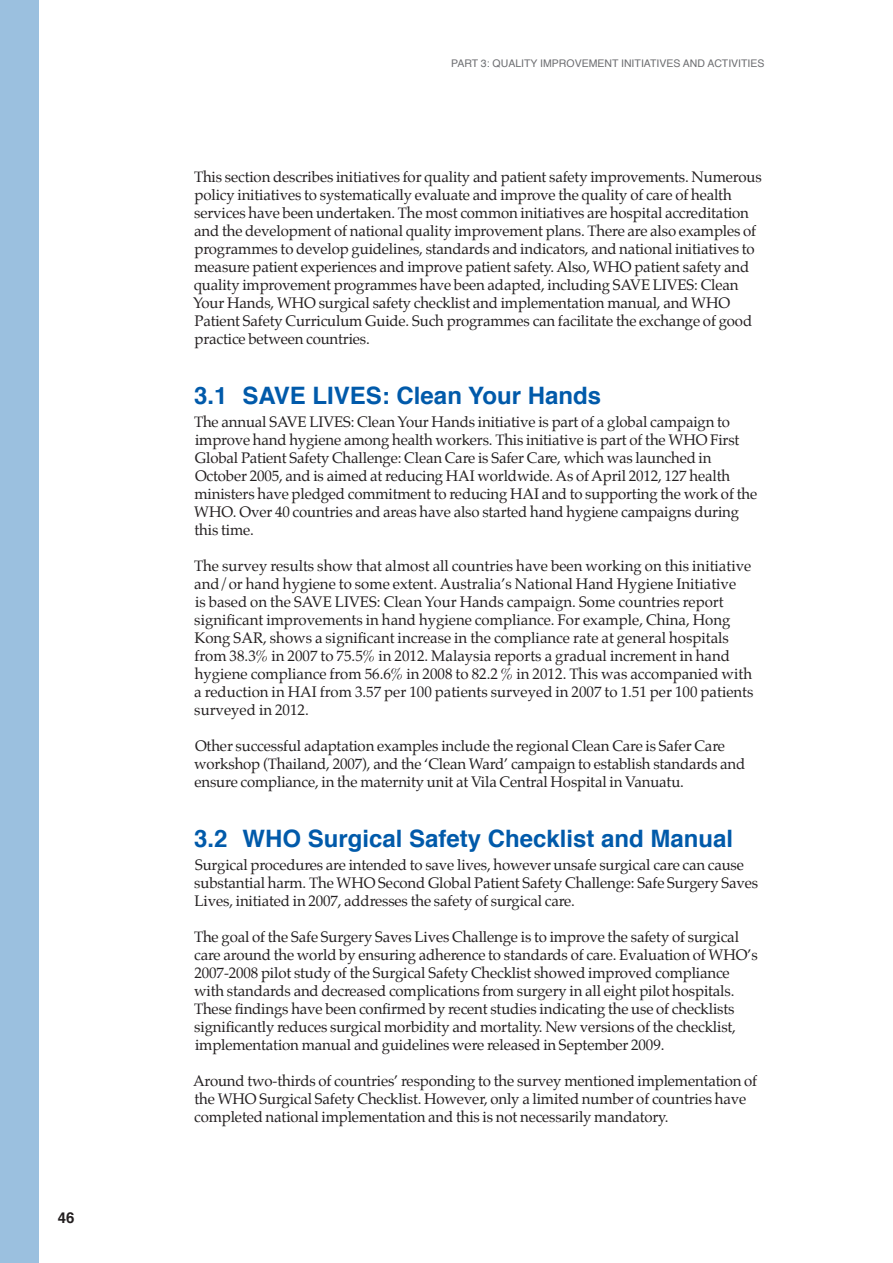
<style>
.page{position:relative;width:893px;height:1263px;background:#fff}
.page>*{position:absolute;margin:0;border:0;box-sizing:border-box;transform-origin:0 0}
.t1{font:700 24px "Helvetica";color:#015aaa}
.t2{font:15px/18px "Palatino";letter-spacing:-.01em;color:#231f20}
.t3{font:700 15px "Helvetica";color:#231f20}
.t4{font:10.5px "Helvetica";color:#6c6d70}
</style>
<div class="page">
<div style="left:0;top:0;width:38px;height:1263px;background:#9bc0df"></div>
<p class="t3" style="left:58px;top:1206px;width:18px">46</p>
<p class="t4" style="left:451px;top:56px;width:315px">PART 3: QUALITY IMPROVEMENT INITIATIVES AND ACTIVITIES</p>
<p class="t2" style="left:193px;top:168px;width:570px">This section describes initiatives for quality and patient safety improvements. Numerous policy initiatives to systematically evaluate and improve the quality of care of health services have been undertaken. The most common initiatives are hospital accreditation and the development of national quality improvement plans. There are also examples of programmes to develop guidelines, standards and indicators, and national initiatives to measure patient experiences and improve patient safety. Also, WHO patient safety and quality improvement programmes have been adapted, including SAVE LIVES: Clean Your Hands, WHO surgical safety checklist and implementation manual, and WHO Patient Safety Curriculum Guide. Such programmes can facilitate the exchange of good practice between countries.</p>
<h1 class="t1" style="left:194px;top:377px;width:408px">3.1 SAVE LIVES: Clean Your Hands</h1>
<p class="t2" style="left:194px;top:413px;width:565px">The annual SAVE LIVES: Clean Your Hands initiative is part of a global campaign to improve hand hygiene among health workers. This initiative is part of the WHO First Global Patient Safety Challenge: Clean Care is Safer Care, which was launched in October 2005, and is aimed at reducing HAI worldwide. As of April 2012, 127 health ministers have pledged commitment to reducing HAI and to supporting the work of the WHO. Over 40 countries and areas have also started hand hygiene campaigns during this time.</p>
<p class="t2" style="left:194px;top:557px;width:561px">The survey results show that almost all countries have been working on this initiative and/or hand hygiene to some extent. Australia’s National Hand Hygiene Initiative<br>is based on the SAVE LIVES: Clean Your Hands campaign. Some countries report significant improvements in hand hygiene compliance. For example, China, Hong Kong SAR, shows a significant increase in the compliance rate at general hospitals from 38.3% in 2007 to 75.5% in 2012. Malaysia reports a gradual increment in hand hygiene compliance from 56.6% in 2008 to 82.2 % in 2012. This was accompanied with a reduction in HAI from 3.57 per 100 patients surveyed in 2007 to 1.51 per 100 patients surveyed in 2012.</p>
<p class="t2" style="left:194px;top:737px;width:553px">Other successful adaptation examples include the regional Clean Care is Safer Care workshop (Thailand, 2007), and the ‘Clean Ward’ campaign to establish standards and ensure compliance, in the maternity unit at Vila Central Hospital in Vanuatu.</p>
<h1 class="t1" style="left:194px;top:819px;width:540px">3.2 WHO Surgical Safety Checklist and Manual</h1>
<p class="t2" style="left:194px;top:855px;width:565px">Surgical procedures are intended to save lives, however unsafe surgical care can cause substantial harm. The WHO Second Global Patient Safety Challenge: Safe Surgery Saves<br>Lives, initiated in 2007, addresses the safety of surgical care.</p>
<p class="t2" style="left:194px;top:927px;width:565px">The goal of the Safe Surgery Saves Lives Challenge is to improve the safety of surgical care around the world by ensuring adherence to standards of care. Evaluation of WHO’s 2007-2008 pilot study of the Surgical Safety Checklist showed improved compliance with standards and decreased complications from surgery in all eight pilot hospitals.<br>These findings have been confirmed by recent studies indicating the use of checklists significantly reduces surgical morbidity and mortality. New versions of the checklist, implementation manual and guidelines were released in September 2009.</p>
<p class="t2" style="left:193px;top:1071px;width:566px">Around two-thirds of countries’ responding to the survey mentioned implementation of the WHO Surgical Safety Checklist. However, only a limited number of countries have completed national implementation and this is not necessarily mandatory.</p>
</div>
